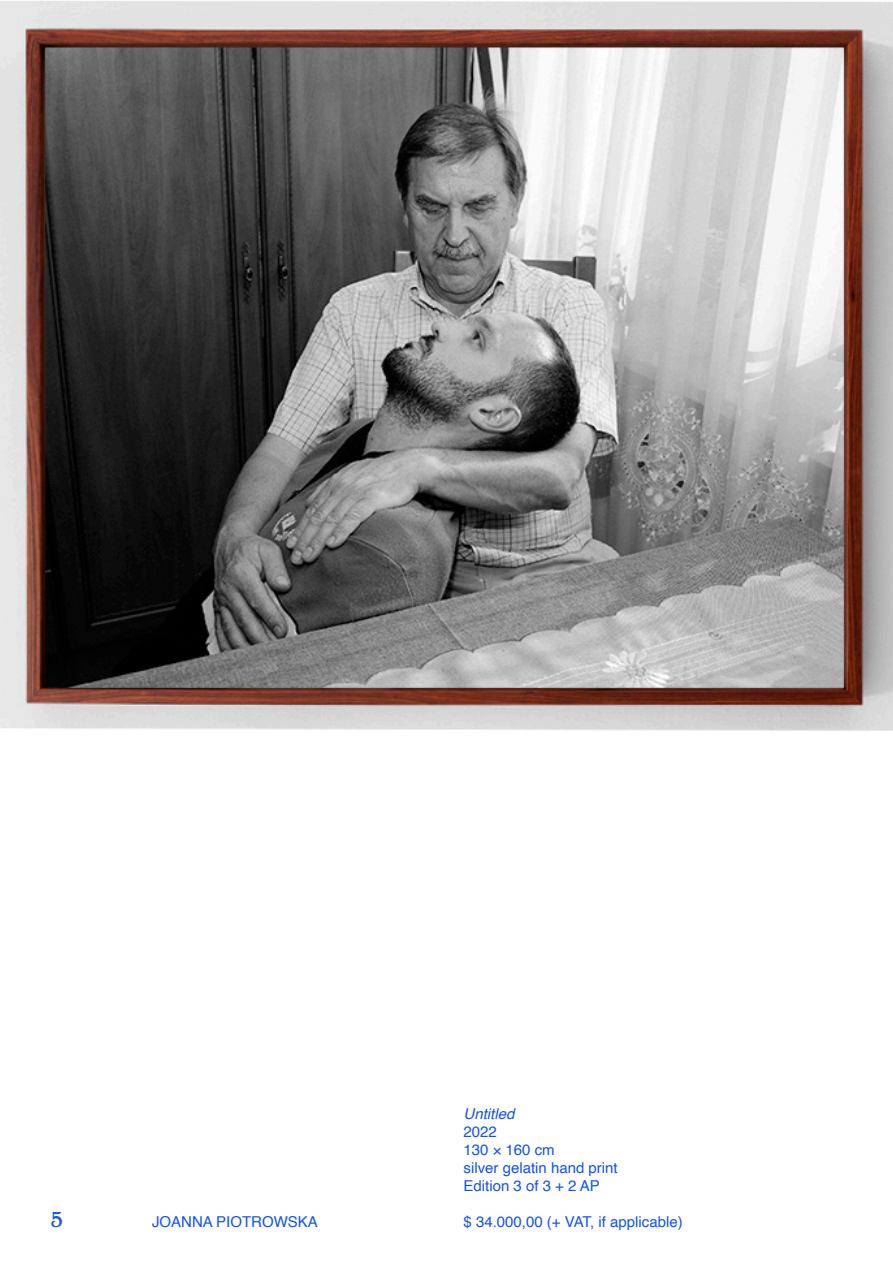
<style>
.page{position:relative;width:893px;height:1263px;background:#fff}
.page>*{position:absolute;margin:0;border:0;box-sizing:border-box;transform-origin:0 0}
.t1{font:18px "Bolton";color:#1353f3}
.t2{font:15px "Helvetica";color:#1353f3}
.t3{font:italic 15px "Helvetica";color:#1353f3}
</style>
<div class="page">
<img style="left:0;top:1px;width:893px;height:730px">
<p class="t3" style="left:463px;top:1102px;width:52px">Untitled</p>
<p class="t2" style="left:463px;top:1120px;width:35px">2022</p>
<p class="t2" style="left:463px;top:1138px;width:93px">130 × 160 cm</p>
<p class="t2" style="left:463px;top:1156px;width:156px">silver gelatin hand print</p>
<p class="t2" style="left:463px;top:1174px;width:138px">Edition 3 of 3 + 2 AP</p>
<p class="t1" style="left:51px;top:1205px;width:13px">5</p>
<p class="t2" style="left:152px;top:1210px;width:167px">JOANNA PIOTROWSKA</p>
<p class="t2" style="left:463px;top:1210px;width:221px">$ 34.000,00 (+ VAT, if applicable)</p>
</div>
